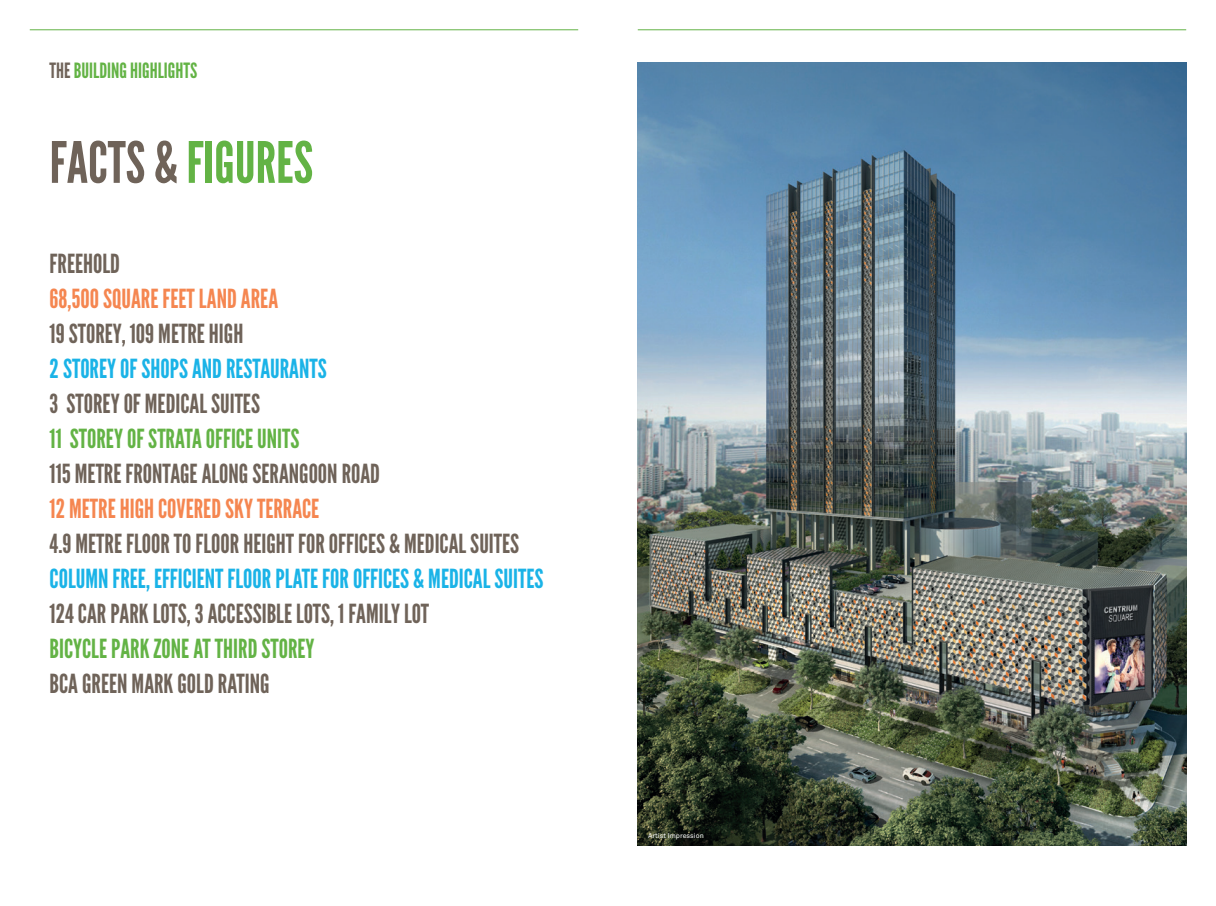
<style>
.page{position:relative;width:1216px;height:906px;background:#fff}
.page>*{position:absolute;margin:0;border:0;box-sizing:border-box;transform-origin:0 0}
.t1{font:56.88px "League Gothic";color:#63b345}
.t2{font:26.25px "League Gothic";color:#6f6359}
.t3{font:26.25px "League Gothic";color:#1ab3e7}
.t4{font:26.25px "League Gothic";color:#63b345}
.t5{font:26.25px "League Gothic";color:#f58650}
.League_Header{font:21px "League Gothic";color:#63b345}
.Body{font:7px "Akkurat";color:#fff}
.s1{color:#6f6359}
</style>
<div class="page">
<hr style="left:637px;top:30px;width:549px;height:1px;background:#63b345">
<hr style="left:30px;top:30px;width:548px;height:1px;background:#63b345">
<img style="left:637px;top:62px;width:549px;height:783px">
<p class="League_Header" style="left:50px;top:57px;width:149px"><span class="s1">THE</span> BUILDING HIGHLIGHTS</p>
<p class="t1" style="left:50px;top:129px;width:265px"><span class="s1">FACTS &amp;</span> FIGURES</p>
<p class="t2" style="left:50px;top:247px;width:72px">FREEHOLD</p>
<p class="t5" style="left:50px;top:282px;width:230px">68,500 SQUARE FEET LAND AREA</p>
<p class="t2" style="left:50px;top:317px;width:195px">19 STOREY, 109 METRE HIGH</p>
<p class="t3" style="left:50px;top:352px;width:278px">2 STOREY OF SHOPS AND RESTAURANTS</p>
<p class="t2" style="left:50px;top:387px;width:212px">3 STOREY OF MEDICAL SUITES</p>
<p class="t4" style="left:50px;top:422px;width:251px">11 STOREY OF STRATA OFFICE UNITS</p>
<p class="t2" style="left:50px;top:457px;width:332px">115 METRE FRONTAGE ALONG SERANGOON ROAD</p>
<p class="t5" style="left:50px;top:492px;width:271px">12 METRE HIGH COVERED SKY TERRACE</p>
<p class="t2" style="left:50px;top:527px;width:471px">4.9 METRE FLOOR TO FLOOR HEIGHT FOR OFFICES &amp; MEDICAL SUITES</p>
<p class="t3" style="left:50px;top:562px;width:495px">COLUMN FREE, EFFICIENT FLOOR PLATE FOR OFFICES &amp; MEDICAL SUITES</p>
<p class="t2" style="left:50px;top:597px;width:381px">124 CAR PARK LOTS, 3 ACCESSIBLE LOTS, 1 FAMILY LOT</p>
<p class="t4" style="left:50px;top:632px;width:266px">BICYCLE PARK ZONE AT THIRD STOREY</p>
<p class="t2" style="left:50px;top:667px;width:221px">BCA GREEN MARK GOLD RATING</p>
<p class="Body" style="left:648px;top:831px;width:57px">Artist Impression</p>
</div>
